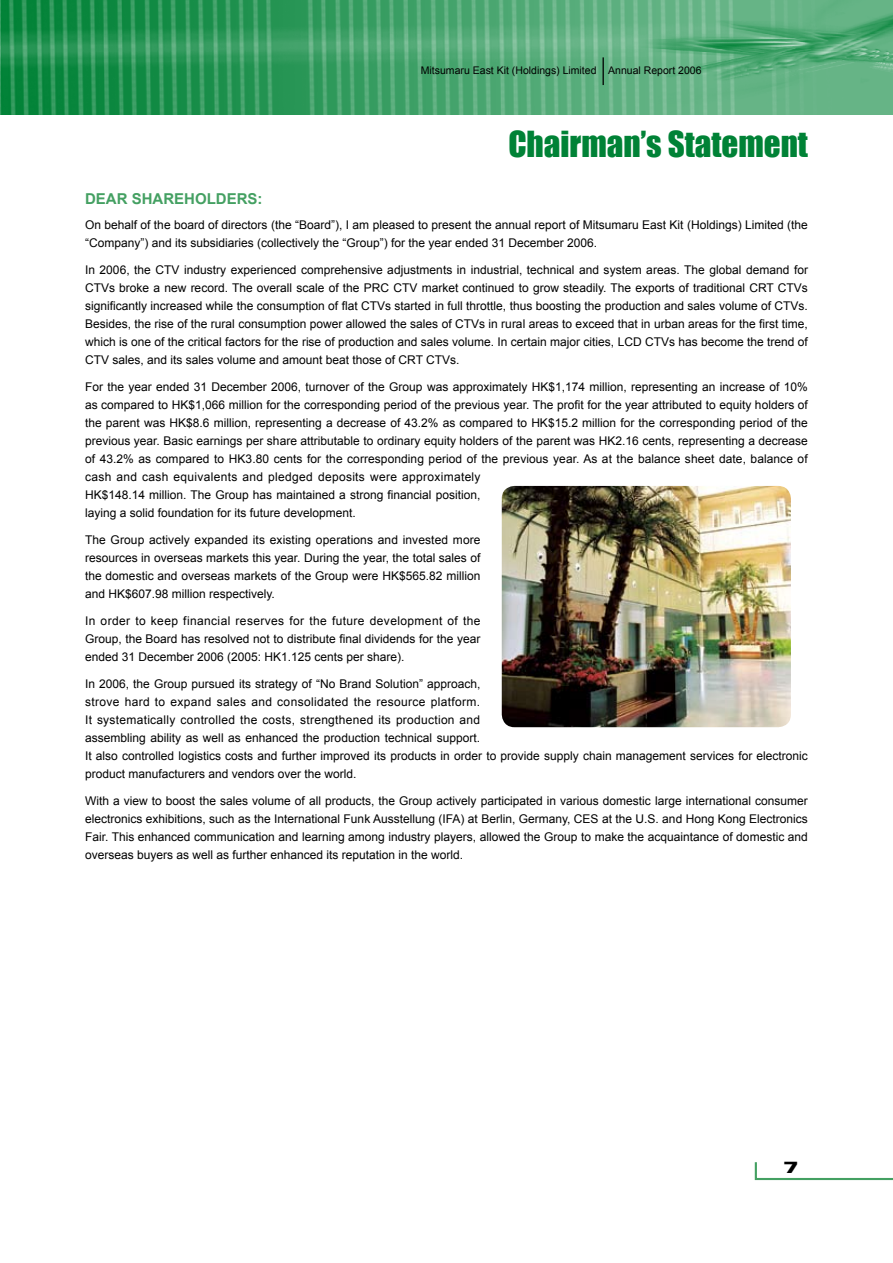
<style>
.page{position:relative;width:893px;height:1263px;background:#fff}
.page>*{position:absolute;margin:0;border:0;box-sizing:border-box;transform-origin:0 0}
.t1{font:33px "Impact";color:#008236}
.t2{font:700 15px "Arial";color:#44a062}
.t3{font:12px/18px "Arial";color:#000;text-align:justify}
.t4{font:10.5px "Arial";color:#000}
</style>
<div class="page">
<img style="left:0;top:0;width:893px;height:115px">
<svg style="left:603px;top:57px;width:1px;height:28px"></svg>
<img style="left:502px;top:486px;width:289px;height:241px;border-radius:13px">
<svg style="left:754px;top:1162px;width:139px;height:19px"></svg>
<p class="t4" style="left:421px;top:63px;width:282px">Mitsumaru East Kit (Holdings) Limited Annual Report 2006</p>
<h1 class="t1" style="left:508px;top:119px;width:301px">Chairman’s Statement</h1>
<p class="t2" style="left:85px;top:189px;width:22px">DEAR</p>
<p class="t2" style="left:132px;top:189px;width:22px">SHAREHOLDERS</p>
<p class="t2" style="left:258px;top:189px;width:6px">:</p>
<p class="t3" style="left:85px;top:216px;width:724px">On behalf of the board of directors (the “Board”), I am pleased to present the annual report of Mitsumaru East Kit (Holdings) Limited (the “Company”) and its subsidiaries (collectively the “Group”) for the year ended 31 December 2006.</p>
<p class="t3" style="left:85px;top:261px;width:725px">In 2006, the CTV industry experienced comprehensive adjustments in industrial, technical and system areas. The global demand for CTVs broke a new record. The overall scale of the PRC CTV market continued to grow steadily. The exports of traditional CRT CTVs significantly increased while the consumption of flat CTVs started in full throttle, thus boosting the production and sales volume of CTVs.<br>Besides, the rise of the rural consumption power allowed the sales of CTVs in rural areas to exceed that in urban areas for the first time, which is one of the critical factors for the rise of production and sales volume. In certain major cities, LCD CTVs has become the trend of CTV sales, and its sales volume and amount beat those of CRT CTVs.</p>
<p class="t3" style="left:85px;top:378px;width:724px;text-align:left">For the year ended 31 December 2006, turnover of the Group was approximately HK$1,174 million, representing an increase of 10% as compared to HK$1,066 million for the corresponding period of the previous year. The profit for the year attributed to equity holders of the parent was HK$8.6 million, representing a decrease of 43.2% as compared to HK$15.2 million for the corresponding period of the previous year. Basic earnings per share attributable to ordinary equity holders of the parent was HK2.16 cents, representing a decrease of 43.2% as compared to HK3.80 cents for the corresponding period of the previous year. As at the balance sheet date, balance of cash and cash equivalents and pledged deposits were approximately<br>HK$148.14 million. The Group has maintained a strong financial position,<br>laying a solid foundation for its future development.</p>
<p class="t3" style="left:85px;top:531px;width:397px">The Group actively expanded its existing operations and invested more resources in overseas markets this year. During the year, the total sales of the domestic and overseas markets of the Group were HK$565.82 million and HK$607.98 million respectively.</p>
<p class="t3" style="left:85px;top:612px;width:397px">In order to keep financial reserves for the future development of the Group, the Board has resolved not to distribute final dividends for the year ended 31 December 2006 (2005: HK1.125 cents per share).</p>
<p class="t3" style="left:85px;top:675px;width:724px;text-align:left">In 2006, the Group pursued its strategy of “No Brand Solution” approach,<br>strove hard to expand sales and consolidated the resource platform.<br>It systematically controlled the costs, strengthened its production and<br>assembling ability as well as enhanced the production technical support.<br>It also controlled logistics costs and further improved its products in order to provide supply chain management services for electronic product manufacturers and vendors over the world.</p>
<p class="t3" style="left:85px;top:792px;width:724px">With a view to boost the sales volume of all products, the Group actively participated in various domestic large international consumer electronics exhibitions, such as the International Funk Ausstellung (IFA) at Berlin, Germany, CES at the U.S. and Hong Kong Electronics Fair. This enhanced communication and learning among industry players, allowed the Group to make the acquaintance of domestic and overseas buyers as well as further enhanced its reputation in the world.</p>
</div>
